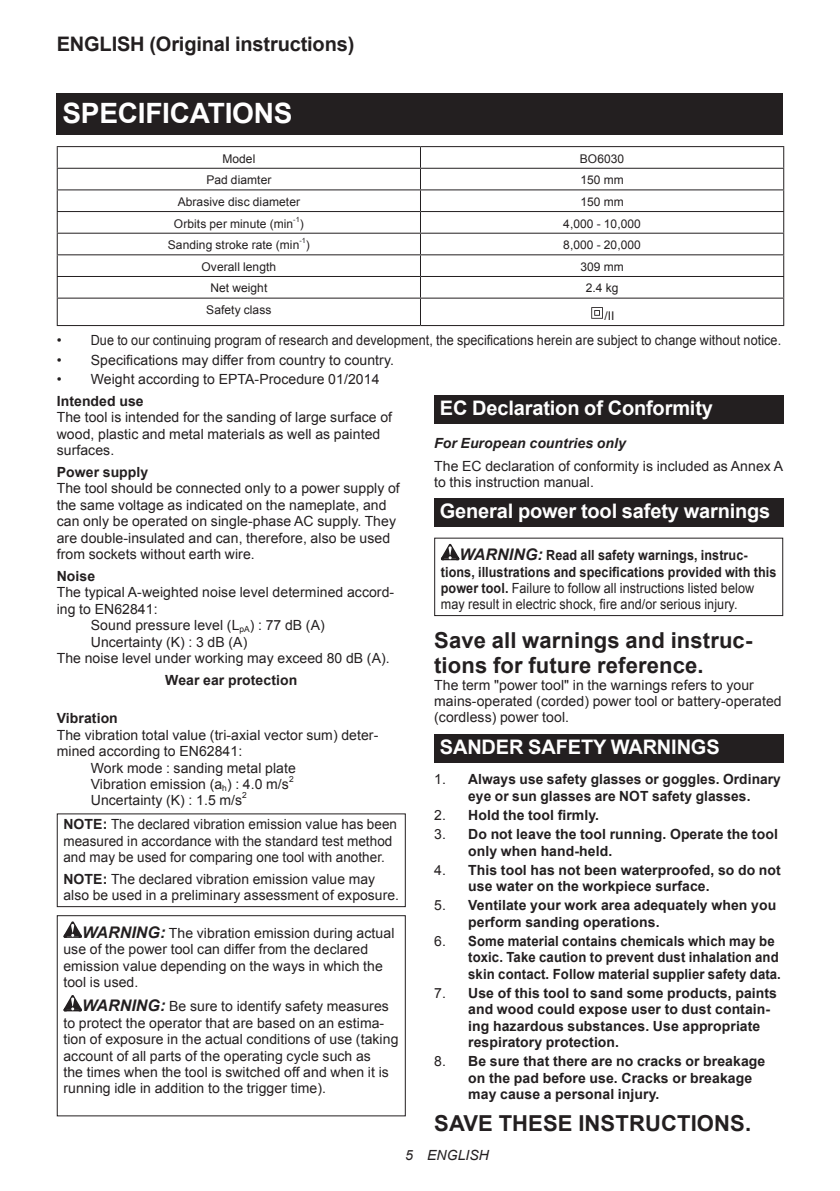
<style>
.page{position:relative;width:840px;height:1191px;background:#fff}
.page>*{position:absolute;margin:0;border:0;box-sizing:border-box;transform-origin:0 0}
.t1{font:700 28px "Arial";letter-spacing:-.01em;color:#fff}
.t2{font:700 22px/25.8px "Arial";letter-spacing:.005em;color:#231f20}
.t3{font:700 20px "Arial";letter-spacing:-.01em;color:#fff}
.t4{font:700 20px "Arial";letter-spacing:-.01em;color:#231f20}
.t5{font:14px/16.4px "Arial";letter-spacing:.005em;color:#231f20}
.t6{font:700 14px/16.4px "Arial";letter-spacing:.005em;color:#231f20}
.t7{font:700 14px/16.4px "Arial";letter-spacing:.005em;color:#231f20;scale:.9 1}
.t8{font:14px/16.4px "Arial";letter-spacing:.005em;color:#231f20;scale:.96 1}
.t9{font:700 14px/16.4px "Arial";letter-spacing:.005em;color:#231f20;scale:.94 1}
.t10{font:italic 700 14px "Arial";letter-spacing:.005em;color:#231f20}
.t11{font:italic 14px "Arial";letter-spacing:.005em;color:#231f20}
.t12{font:12px "Arial";letter-spacing:.005em;color:#231f20}
.t13{font:8.4px "Arial";color:#231f20}
.t14{font:7.2px "Arial";color:#231f20}
.s1{font-weight:700}
.s2{font-weight:700;font-style:italic;font-size:16px}
.s3{font-style:italic;font-size:16px}
.s4{font-weight:400}
</style>
<div class="page">
<div style="left:57px;top:94px;width:725px;height:41px;background:#231f20"></div>
<hr style="left:57px;top:146px;width:363px;height:1px;background:#231f20">
<hr style="left:420px;top:146px;width:363px;height:1px;background:#231f20">
<hr style="left:57px;top:168px;width:363px;height:1px;background:#231f20">
<hr style="left:420px;top:168px;width:363px;height:1px;background:#231f20">
<hr style="left:57px;top:189px;width:363px;height:1px;background:#231f20">
<hr style="left:420px;top:189px;width:363px;height:1px;background:#231f20">
<hr style="left:57px;top:211px;width:363px;height:1px;background:#231f20">
<hr style="left:420px;top:211px;width:363px;height:1px;background:#231f20">
<hr style="left:57px;top:233px;width:363px;height:1px;background:#231f20">
<hr style="left:420px;top:233px;width:363px;height:1px;background:#231f20">
<hr style="left:57px;top:254px;width:363px;height:1px;background:#231f20">
<hr style="left:420px;top:254px;width:363px;height:1px;background:#231f20">
<hr style="left:57px;top:276px;width:363px;height:1px;background:#231f20">
<hr style="left:420px;top:276px;width:363px;height:1px;background:#231f20">
<hr style="left:57px;top:298px;width:363px;height:1px;background:#231f20">
<svg style="left:57px;top:147px;width:1px;height:178px"></svg>
<hr style="left:420px;top:298px;width:363px;height:1px;background:#231f20">
<svg style="left:420px;top:147px;width:1px;height:178px"></svg>
<svg style="left:782px;top:147px;width:1px;height:152px"></svg>
<hr style="left:57px;top:325px;width:363px;height:1px;background:#231f20">
<hr style="left:420px;top:325px;width:363px;height:1px;background:#231f20">
<svg style="left:591px;top:307px;width:11px;height:12px"></svg>
<div style="left:57px;top:813px;width:348px;height:94px;border:1px solid #231f20"></div>
<svg style="left:63px;top:921px;width:19px;height:16px"></svg>
<svg style="left:63px;top:995px;width:19px;height:16px"></svg>
<div style="left:57px;top:915px;width:348px;height:201px;border:1px solid #231f20"></div>
<div style="left:434px;top:395px;width:348px;height:28px;background:#231f20"></div>
<div style="left:434px;top:498px;width:348px;height:29px;background:#231f20"></div>
<svg style="left:440px;top:544px;width:19px;height:16px"></svg>
<div style="left:434px;top:537px;width:348px;height:79px;border:1px solid #231f20"></div>
<div style="left:434px;top:733px;width:348px;height:29px;background:#231f20"></div>
<h3 class="t4" style="left:57px;top:31px;width:299px">ENGLISH (Original instructions)</h3>
<h1 class="t1" style="left:62px;top:95px;width:231px">SPECIFICATIONS</h1>
<p class="t12" style="left:222px;top:150px;width:34px">Model</p>
<p class="t12" style="left:579px;top:150px;width:46px">BO6030</p>
<p class="t12" style="left:206px;top:172px;width:67px">Pad diamter</p>
<p class="t12" style="left:580px;top:172px;width:45px">150 mm</p>
<p class="t12" style="left:178px;top:194px;width:124px">Abrasive disc diameter</p>
<p class="t12" style="left:580px;top:194px;width:45px">150 mm</p>
<p class="t12" style="left:174px;top:215px;width:121px">Orbits per minute (min</p>
<p class="t14" style="left:293px;top:214px;width:8px">-1</p>
<p class="t12" style="left:299px;top:215px;width:5px">)</p>
<p class="t12" style="left:563px;top:215px;width:79px">4,000 - 10,000</p>
<p class="t12" style="left:168px;top:237px;width:133px">Sanding stroke rate (min</p>
<p class="t14" style="left:299px;top:236px;width:8px">-1</p>
<p class="t12" style="left:306px;top:237px;width:5px">)</p>
<p class="t12" style="left:563px;top:237px;width:79px">8,000 - 20,000</p>
<p class="t12" style="left:201px;top:259px;width:76px">Overall length</p>
<p class="t12" style="left:580px;top:259px;width:45px">309 mm</p>
<p class="t12" style="left:210px;top:280px;width:58px">Net weight</p>
<p class="t12" style="left:585px;top:280px;width:34px">2.4 kg</p>
<p class="t12" style="left:206px;top:302px;width:67px">Safety class</p>
<p class="t12" style="left:604px;top:308px;width:12px">/II</p>
<p class="t5" style="left:57px;top:332px;width:725px">• Due to our continuing program of research and development, the specifications herein are subject to change without notice.</p>
<p class="t5" style="left:57px;top:351px;width:338px">• Specifications may differ from country to country.</p>
<p class="t5" style="left:57px;top:371px;width:324px">• Weight according to EPTA-Procedure 01/2014</p>
<p class="t6" style="left:57px;top:393px;width:88px">Intended use</p>
<p class="t5" style="left:57px;top:409px;width:337px">The tool is intended for the sanding of large surface of wood, plastic and metal materials as well as painted surfaces.</p>
<p class="t6" style="left:57px;top:464px;width:93px">Power supply</p>
<p class="t5" style="left:57px;top:480px;width:344px">The tool should be connected only to a power supply of the same voltage as indicated on the nameplate, and can only be operated on single-phase AC supply. They are double-insulated and can, therefore, also be used from sockets without earth wire.</p>
<p class="t6" style="left:57px;top:568px;width:40px">Noise</p>
<p class="t5" style="left:57px;top:584px;width:339px">The typical A-weighted noise level determined accord-</p>
<p class="t5" style="left:57px;top:601px;width:102px">ing to EN62841:</p>
<p class="t5" style="left:91px;top:617px;width:235px">Sound pressure level (L<sub>pA</sub>) : 77 dB (A)</p>
<p class="t5" style="left:91px;top:633px;width:158px">Uncertainty (K) : 3 dB (A)</p>
<p class="t5" style="left:57px;top:650px;width:334px">The noise level under working may exceed 80 dB (A).</p>
<p class="t6" style="left:165px;top:672px;width:133px">Wear ear protection</p>
<p class="t6" style="left:57px;top:710px;width:63px">Vibration</p>
<p class="t5" style="left:57px;top:727px;width:323px">The vibration total value (tri-axial vector sum) deter-</p>
<p class="t5" style="left:57px;top:743px;width:187px">mined according to EN62841:</p>
<p class="t5" style="left:91px;top:759px;width:206px">Work mode : sanding metal plate</p>
<p class="t5" style="left:91px;top:776px;width:199px">Vibration emission (a<sub>h</sub>) : 4.0 m/s</p>
<p class="t13" style="left:289px;top:773px;width:6px">2</p>
<p class="t5" style="left:91px;top:792px;width:153px">Uncertainty (K) : 1.5 m/s</p>
<p class="t13" style="left:242px;top:790px;width:6px">2</p>
<p class="t8" style="left:63px;top:816px;width:349px"><span class="s1">NOTE:</span> The declared vibration emission value has been measured in accordance with the standard test method and may be used for comparing one tool with another.</p>
<p class="t5" style="left:63px;top:871px;width:337px"><span class="s1">NOTE:</span> The declared vibration emission value may also be used in a preliminary assessment of exposure.</p>
<p class="t5" style="left:63px;top:924px;width:332px;text-indent:19px"><span class="s2">WARNING:</span> The vibration emission during actual use of the power tool can differ from the declared emission value depending on the ways in which the tool is used.</p>
<p class="t5" style="left:63px;top:998px;width:336px;text-indent:19px"><span class="s2">WARNING:</span> Be sure to identify safety measures to protect the operator that are based on an estima&shy;tion of exposure in the actual conditions of use (taking account of all parts of the operating cycle such as<br>the times when the tool is switched off and when it is running idle in addition to the trigger time).</p>
<h3 class="t3" style="left:439px;top:395px;width:274px">EC Declaration of Conformity</h3>
<p class="t10" style="left:434px;top:434px;width:193px">For European countries only</p>
<p class="t5" style="left:434px;top:457px;width:350px">The EC declaration of conformity is included as Annex A to this instruction manual.</p>
<h3 class="t3" style="left:439px;top:498px;width:332px">General power tool safety warnings</h3>
<p class="t7" style="left:440px;top:547px;width:374px;text-indent:19px"><span class="s3">WARNING:</span> Read all safety warnings, instruc&shy;tions, illustrations and specifications provided with this power tool. <span class="s4">Failure to follow all instructions listed below may result in electric shock, fire and/or serious injury.</span></p>
<h2 class="t2" style="left:434px;top:627px;width:319px">Save all warnings and instruc&shy;tions for future reference.</h2>
<p class="t5" style="left:434px;top:676px;width:349px">The term "power tool" in the warnings refers to your mains-operated (corded) power tool or battery-operated (cordless) power tool.</p>
<h3 class="t3" style="left:439px;top:733px;width:281px">SANDER SAFETY WARNINGS</h3>
<p class="t6" style="left:434px;top:771px;width:348px;text-align:center"><span class="s4">1.</span> Always use safety glasses or goggles. Ordinary eye or sun glasses are NOT safety glasses.</p>
<p class="t6" style="left:434px;top:807px;width:166px"><span class="s4">2.</span> Hold the tool firmly.</p>
<p class="t6" style="left:468px;top:826px;width:311px;text-indent:-34px"><span class="s4">3.</span> Do not leave the tool running. Operate the tool only when hand-held.</p>
<p class="t6" style="left:468px;top:862px;width:314px;text-indent:-34px"><span class="s4">4.</span> This tool has not been waterproofed, so do not use water on the workpiece surface.</p>
<p class="t6" style="left:468px;top:897px;width:309px;text-indent:-34px"><span class="s4">5.</span> Ventilate your work area adequately when you perform sanding operations.</p>
<p class="t9" style="left:468px;top:933px;width:334px;text-indent:-34px"><span class="s4">6.</span> Some material contains chemicals which may be toxic. Take caution to prevent dust inhalation and skin contact. Follow material supplier safety data.</p>
<p class="t6" style="left:468px;top:985px;width:310px;text-indent:-34px"><span class="s4">7.</span> Use of this tool to sand some products, paints and wood could expose user to dust contain&shy;ing hazardous substances. Use appropriate respiratory protection.</p>
<p class="t6" style="left:468px;top:1053px;width:298px;text-indent:-34px"><span class="s4">8.</span> Be sure that there are no cracks or breakage on the pad before use. Cracks or breakage may cause a personal injury.</p>
<h2 class="t2" style="left:434px;top:1110px;width:318px">SAVE THESE INSTRUCTIONS.</h2>
<p class="t11" style="left:405px;top:1146px;width:85px">5 ENGLISH</p>
</div>
